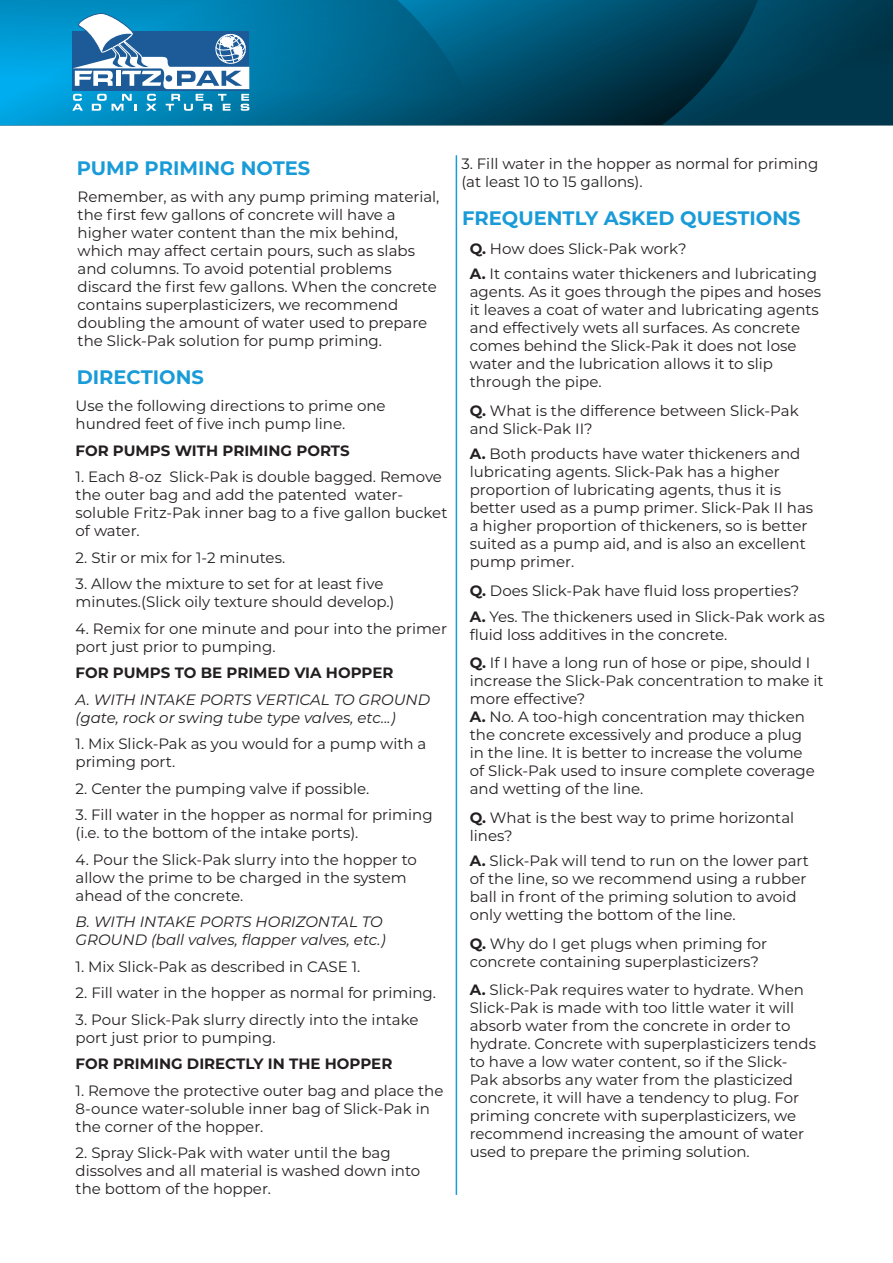
<style>
.page{position:relative;width:893px;height:1263px;background:#fff}
.page>*{position:absolute;margin:0;border:0;box-sizing:border-box;transform-origin:0 0}
.t1{font:700 19.5px "Montserrat";color:#199bd8}
.t2{font:15px/18px "Montserrat";color:#231f20}
.t3{font:italic 15px/18px "Montserrat";color:#231f20}
.t4{font:700 15px "Montserrat";color:#231f20}
.s1{font-weight:700}
</style>
<div class="page">
<svg style="left:479px;top:0;width:182px;height:125px;background:#004660"></svg>
<svg style="left:661px;top:0;width:232px;height:125px;background:#003a50"></svg>
<svg style="left:0;top:0;width:479px;height:125px;background:#0077a3"></svg>
<svg style="left:72px;top:11px;width:177px;height:100px"></svg>
<hr style="left:456px;top:155px;width:1px;height:1040px;background:#1c9bd7">
<h1 class="t1" style="left:77px;top:154px;width:235px">PUMP PRIMING NOTES</h1>
<p class="t2" style="left:78px;top:187px;width:363px">Remember, as with any pump priming material, the first few gallons of concrete will have a higher water content than the mix behind, which may affect certain pours, such as slabs and columns. To avoid potential problems discard the first few gallons. When the concrete contains superplasticizers, we recommend doubling the amount of water used to prepare the Slick-Pak solution for pump priming.</p>
<h1 class="t1" style="left:77px;top:363px;width:129px">DIRECTIONS</h1>
<p class="t2" style="left:76px;top:396px;width:312px">Use the following directions to prime one hundred feet of five inch pump line.</p>
<p class="t4" style="left:76px;top:439px;width:276px">FOR PUMPS WITH PRIMING PORTS</p>
<p class="t2" style="left:76px;top:467px;width:373px">1. Each 8-oz Slick-Pak is double bagged. Remove the outer bag and add the patented water&shy;soluble Fritz-Pak inner bag to a five gallon bucket of water.</p>
<p class="t2" style="left:76px;top:548px;width:211px">2. Stir or mix for 1-2 minutes.</p>
<p class="t2" style="left:76px;top:574px;width:320px">3. Allow the mixture to set for at least five minutes.(Slick oily texture should develop.)</p>
<p class="t2" style="left:76px;top:619px;width:373px">4. Remix for one minute and pour into the primer port just prior to pumping.</p>
<p class="t4" style="left:76px;top:662px;width:319px">FOR PUMPS TO BE PRIMED VIA HOPPER</p>
<p class="t3" style="left:76px;top:690px;width:356px">A. WITH INTAKE PORTS VERTICAL TO GROUND (gate, rock or swing tube type valves, etc...)</p>
<p class="t2" style="left:76px;top:734px;width:352px">1. Mix Slick-Pak as you would for a pump with a priming port.</p>
<p class="t2" style="left:76px;top:779px;width:295px">2. Center the pumping valve if possible.</p>
<p class="t2" style="left:76px;top:805px;width:359px">3. Fill water in the hopper as normal for priming (i.e. to the bottom of the intake ports).</p>
<p class="t2" style="left:76px;top:850px;width:343px">4. Pour the Slick-Pak slurry into the hopper to allow the prime to be charged in the system ahead of the concrete.</p>
<p class="t3" style="left:76px;top:912px;width:312px">B. WITH INTAKE PORTS HORIZONTAL TO<br>GROUND (ball valves, flapper valves, etc.)</p>
<p class="t2" style="left:76px;top:957px;width:286px">1. Mix Slick-Pak as described in CASE 1.</p>
<p class="t2" style="left:76px;top:983px;width:362px">2. Fill water in the hopper as normal for priming.</p>
<p class="t2" style="left:76px;top:1010px;width:344px">3. Pour Slick-Pak slurry directly into the intake port just prior to pumping.</p>
<p class="t4" style="left:76px;top:1053px;width:318px">FOR PRIMING DIRECTLY IN THE HOPPER</p>
<p class="t2" style="left:76px;top:1081px;width:369px">1. Remove the protective outer bag and place the<br>8-ounce water-soluble inner bag of Slick-Pak in the corner of the hopper.</p>
<p class="t2" style="left:76px;top:1143px;width:346px">2. Spray Slick-Pak with water until the bag dissolves and all material is washed down into the bottom of the hopper.</p>
<p class="t2" style="left:461px;top:155px;width:359px">3. Fill water in the hopper as normal for priming (at least 10 to 15 gallons).</p>
<h1 class="t1" style="left:462px;top:204px;width:340px">FREQUENTLY ASKED QUESTIONS</h1>
<p class="t2" style="left:470px;top:235px;width:349px;line-height:25.5px"><span class="s1">Q.</span> How does Slick-Pak work?<br><span class="s1">A.</span> It contains water thickeners and lubricating</p>
<p class="t2" style="left:470px;top:283px;width:353px">agents. As it goes through the pipes and hoses it leaves a coat of water and lubricating agents and effectively wets all surfaces. As concrete comes behind the Slick-Pak it does not lose water and the lubrication allows it to slip through the pipe.</p>
<p class="t2" style="left:470px;top:401px;width:330px"><span class="s1">Q.</span> What is the difference between Slick-Pak and Slick-Pak II?</p>
<p class="t2" style="left:470px;top:445px;width:345px"><span class="s1">A.</span> Both products have water thickeners and lubricating agents. Slick-Pak has a higher proportion of lubricating agents, thus it is better used as a pump primer. Slick-Pak II has a higher proportion of thickeners, so is better suited as a pump aid, and is also an excellent pump primer.</p>
<p class="t2" style="left:470px;top:577px;width:357px;line-height:25.5px"><span class="s1">Q.</span> Does Slick-Pak have fluid loss properties?<br><span class="s1">A.</span> Yes. The thickeners used in Slick-Pak work as</p>
<p class="t2" style="left:470px;top:619px;width:342px;line-height:28.5px">fluid loss additives in the concrete.<br><span class="s1">Q.</span> If I have a long run of hose or pipe, should I</p>
<p class="t2" style="left:470px;top:671px;width:355px">increase the Slick-Pak concentration to make it more effective?<br><span class="s1">A.</span> No. A too-high concentration may thicken the concrete excessively and produce a plug<br>in the line. It is better to increase the volume<br>of Slick-Pak used to insure complete coverage and wetting of the line.</p>
<p class="t2" style="left:470px;top:808px;width:326px"><span class="s1">Q.</span> What is the best way to prime horizontal lines?</p>
<p class="t2" style="left:470px;top:851px;width:341px"><span class="s1">A.</span> Slick-Pak will tend to run on the lower part of the line, so we recommend using a rubber ball in front of the priming solution to avoid only wetting the bottom of the line.</p>
<p class="t2" style="left:470px;top:934px;width:299px"><span class="s1">Q.</span> Why do I get plugs when priming for concrete containing superplasticizers?</p>
<p class="t2" style="left:470px;top:980px;width:348px"><span class="s1">A.</span> Slick-Pak requires water to hydrate. When Slick-Pak is made with too little water it will absorb water from the concrete in order to hydrate. Concrete with superplasticizers tends to have a low water content, so if the Slick-Pak absorbs any water from the plasticized concrete, it will have a tendency to plug. For priming concrete with superplasticizers, we recommend increasing the amount of water used to prepare the priming solution.</p>
</div>
